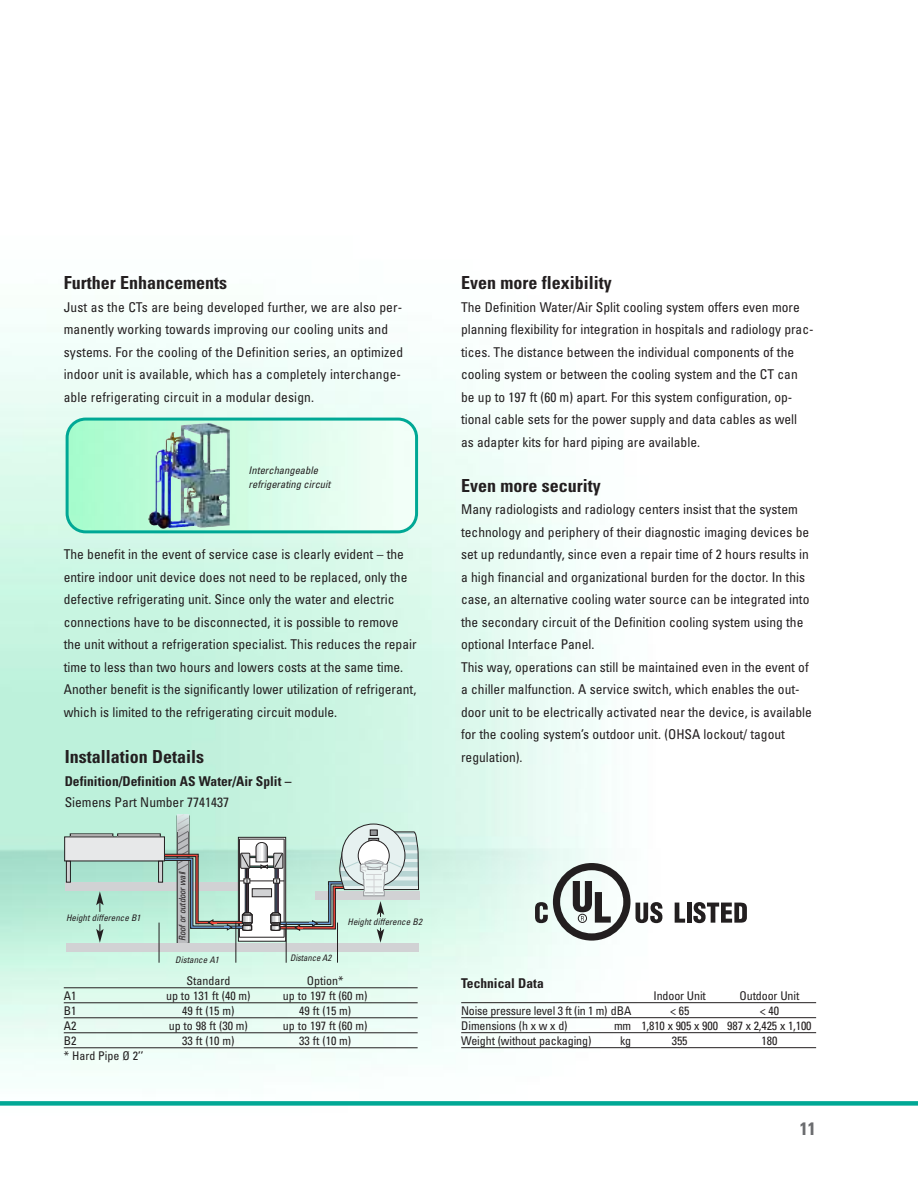
<style>
.page{position:relative;width:918px;height:1188px;background:#fff}
.page>*{position:absolute;margin:0;border:0;box-sizing:border-box;transform-origin:0 0}
.t1{font:700 condensed 18px "Univers LT";color:#231f20}
.t2{font:700 condensed 18px "Univers LT";color:#6c6d70}
.t3{font:condensed 13.5px/22.5px "Univers LT";color:#231f20}
.t4{font:700 condensed 13.5px "Univers LT";color:#231f20}
.t5{font:condensed 12px "Univers LT";letter-spacing:-.01em;color:#231f20}
.t6{font:italic condensed 10.5px/13.6px "Univers LT";color:#231f20}
.t7{font:italic condensed 9px "Univers LT";color:#231f20}
</style>
<div class="page">
<img style="left:0;top:327px;width:783px;height:744px">
<div style="left:0;top:1101px;width:918px;height:5px;background:#00a895"></div>
<div style="left:65px;top:883px;width:184px;height:8px;background:#d1d2d4"></div>
<div style="left:66px;top:943px;width:352px;height:8px;background:#d1d2d4"></div>
<div style="left:315px;top:891px;width:105px;height:9px;background:#d1d2d4"></div>
<div style="left:65px;top:837px;width:99px;height:24px;background:#e7e8e9"></div>
<hr style="left:67px;top:862px;width:3px;height:20px;background:#d1d2d4">
<div style="left:66px;top:861px;width:5px;height:22px;border:1px solid #231f20"></div>
<hr style="left:159px;top:862px;width:3px;height:20px;background:#d1d2d4">
<div style="left:158px;top:861px;width:5px;height:22px;border:1px solid #231f20"></div>
<svg style="left:96px;top:924px;width:8px;height:19px"></svg>
<svg style="left:96px;top:891px;width:8px;height:21px"></svg>
<svg style="left:164px;top:814px;width:255px;height:136px"></svg>
<hr style="left:159px;top:923px;width:1px;height:40px;background:#231f20">
<hr style="left:235px;top:923px;width:1px;height:40px;background:#231f20">
<hr style="left:286px;top:923px;width:1px;height:40px;background:#231f20">
<hr style="left:337px;top:923px;width:1px;height:40px;background:#231f20">
<svg style="left:66px;top:418px;width:352px;height:115px;background:#c2f6df"></svg>
<img style="left:148px;top:423px;width:82px;height:106px">
<svg style="left:675px;top:903px;width:10px;height:20px"></svg>
<div style="left:687px;top:903px;width:5px;height:20px;background:#231f20"></div>
<svg style="left:636px;top:902px;width:27px;height:21px"></svg>
<svg style="left:693px;top:902px;width:54px;height:21px"></svg>
<svg style="left:535px;top:863px;width:95px;height:78px"></svg>
<hr style="left:461px;top:1002px;width:355px;height:1px;background:#231f20">
<hr style="left:461px;top:1017px;width:355px;height:1px;background:#231f20">
<hr style="left:461px;top:1032px;width:355px;height:1px;background:#231f20">
<hr style="left:461px;top:1047px;width:355px;height:1px;background:#231f20">
<hr style="left:64px;top:987px;width:354px;height:1px;background:#231f20">
<hr style="left:64px;top:1002px;width:354px;height:1px;background:#231f20">
<hr style="left:64px;top:1017px;width:354px;height:1px;background:#231f20">
<hr style="left:64px;top:1032px;width:354px;height:1px;background:#231f20">
<hr style="left:64px;top:1047px;width:354px;height:1px;background:#231f20">
<h1 class="t1" style="left:64px;top:276px;width:165px">Further Enhancements</h1>
<p class="t3" style="left:64px;top:297px;width:341px">Just as the CTs are being developed further, we are also per&shy;manently working towards improving our cooling units and systems. For the cooling of the Definition series, an optimized indoor unit is available, which has a completely interchange&shy;able refrigerating circuit in a modular design.</p>
<p class="t6" style="left:249px;top:464px;width:83px">Interchangeable refrigerating circuit</p>
<p class="t3" style="left:64px;top:544px;width:354px">The benefit in the event of service case is clearly evident – the entire indoor unit device does not need to be replaced, only the defective refrigerating unit. Since only the water and electric connections have to be disconnected, it is possible to remove the unit without a refrigeration specialist. This reduces the repair time to less than two hours and lowers costs at the same time.<br>Another benefit is the significantly lower utilization of refrigerant, which is limited to the refrigerating circuit module.</p>
<h1 class="t1" style="left:65px;top:750px;width:141px">Installation Details</h1>
<p class="t4" style="left:65px;top:776px;width:228px">Definition/Definition AS Water/Air Split –</p>
<p class="t3" style="left:65px;top:792px;width:166px">Siemens Part Number 7741437</p>
<p class="t7" style="left:179px;top:941px;width:71px;rotate:-90deg">Roof or outdoor wall</p>
<p class="t7" style="left:66px;top:915px;width:76px">Height difference B1</p>
<p class="t7" style="left:348px;top:919px;width:76px">Height difference B2</p>
<p class="t7" style="left:175px;top:956px;width:45px">Distance A1</p>
<p class="t7" style="left:290px;top:954px;width:43px">Distance A2</p>
<p class="t5" style="left:186px;top:976px;width:46px">Standard</p>
<p class="t5" style="left:307px;top:976px;width:38px">Option*</p>
<p class="t5" style="left:64px;top:991px;width:14px">A1</p>
<p class="t5" style="left:166px;top:991px;width:86px">up to 131 ft (40 m)</p>
<p class="t5" style="left:283px;top:991px;width:86px">up to 197 ft (60 m)</p>
<p class="t5" style="left:64px;top:1006px;width:14px">B1</p>
<p class="t5" style="left:182px;top:1006px;width:54px">49 ft (15 m)</p>
<p class="t5" style="left:299px;top:1006px;width:54px">49 ft (15 m)</p>
<p class="t5" style="left:64px;top:1021px;width:14px">A2</p>
<p class="t5" style="left:169px;top:1021px;width:81px">up to 98 ft (30 m)</p>
<p class="t5" style="left:283px;top:1021px;width:86px">up to 197 ft (60 m)</p>
<p class="t5" style="left:64px;top:1036px;width:14px">B2</p>
<p class="t5" style="left:182px;top:1036px;width:54px">33 ft (10 m)</p>
<p class="t5" style="left:299px;top:1036px;width:54px">33 ft (10 m)</p>
<p class="t5" style="left:64px;top:1051px;width:81px">* Hard Pipe Ø 2’’</p>
<h1 class="t1" style="left:461px;top:276px;width:152px">Even more flexibility</h1>
<p class="t3" style="left:461px;top:297px;width:354px">The Definition Water/Air Split cooling system offers even more planning flexibility for integration in hospitals and radiology prac&shy;tices. The distance between the individual components of the cooling system or between the cooling system and the CT can be up to 197 ft (60 m) apart. For this system configuration, op&shy;tional cable sets for the power supply and data cables as well<br>as adapter kits for hard piping are available.</p>
<h1 class="t1" style="left:461px;top:479px;width:141px">Even more security</h1>
<p class="t3" style="left:461px;top:499px;width:352px">Many radiologists and radiology centers insist that the system technology and periphery of their diagnostic imaging devices be set up redundantly, since even a repair time of 2 hours results in a high financial and organizational burden for the doctor. In this case, an alternative cooling water source can be integrated into the secondary circuit of the Definition cooling system using the optional Interface Panel.<br>This way, operations can still be maintained even in the event of a chiller malfunction. A service switch, which enables the out&shy;door unit to be electrically activated near the device, is available for the cooling system’s outdoor unit. (OHSA lockout/ tagout regulation).</p>
<p class="t4" style="left:461px;top:978px;width:84px">Technical Data</p>
<p class="t5" style="left:653px;top:991px;width:54px">Indoor Unit</p>
<p class="t5" style="left:740px;top:991px;width:61px">Outdoor Unit</p>
<p class="t5" style="left:461px;top:1006px;width:172px">Noise pressure level 3 ft (in 1 m) dBA</p>
<p class="t5" style="left:670px;top:1006px;width:21px">&lt; 65</p>
<p class="t5" style="left:760px;top:1006px;width:21px">&lt; 40</p>
<p class="t5" style="left:461px;top:1021px;width:108px">Dimensions (h x w x d)</p>
<p class="t5" style="left:614px;top:1021px;width:199px">mm 1,810 x 905 x 900 987 x 2,425 x 1,100</p>
<p class="t5" style="left:461px;top:1036px;width:132px">Weight (without packaging)</p>
<p class="t5" style="left:620px;top:1036px;width:13px">kg</p>
<p class="t5" style="left:672px;top:1036px;width:17px">355</p>
<p class="t5" style="left:762px;top:1036px;width:17px">180</p>
<h1 class="t2" style="left:800px;top:1123px;width:17px">11</h1>
</div>
